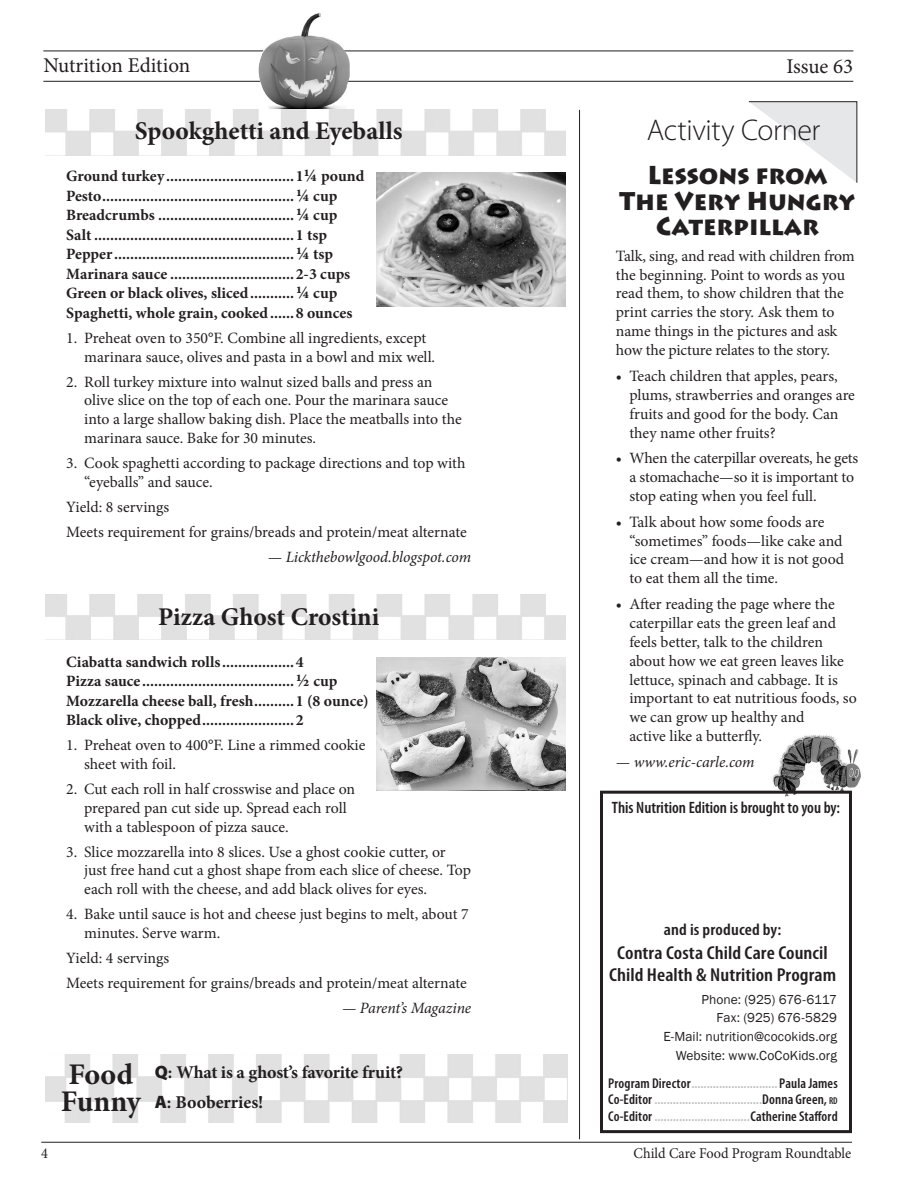
<style>
.page{position:relative;width:918px;height:1188px;background:#fff}
.page>*{position:absolute;margin:0;border:0;box-sizing:border-box;transform-origin:0 0}
.t1{font:300 30px "Myriad Pro";letter-spacing:-.01em;color:#231f20}
.t2{font:700 30px/27px "Minion Pro";color:#231f20}
._1_recip_hed{font:700 25.5px "Minion Pro";color:#231f20}
.t3{font:900 25.5px/25.5px "Lithos Pro";color:#231f20;text-align:center;scale:.93 1}
.t4{font:21px "Minion Pro";color:#231f20}
.t5{font:600 condensed 18.75px "Myriad Pro";letter-spacing:.005em;color:#231f20;scale:1.1 1}
.Food_Funny{font:700 18px "Minion Pro";letter-spacing:-.005em;color:#231f20}
.bullets{font:600 condensed 16.5px "Myriad Pro";color:#231f20}
.bullets-2{font:600 condensed 16.5px "Myriad Pro";color:#231f20;scale:1.1 1}
.bullets-3{font:15.75px/18.9px "Minion Pro";letter-spacing:-.005em;color:#231f20}
._2_recipe{font:700 15.75px "Minion Pro";color:#231f20}
.body{font:15.75px/18.9px "Minion Pro";letter-spacing:-.005em;color:#231f20}
._3_instuctions{font:15.75px "Minion Pro";letter-spacing:-.005em;color:#231f20}
._3_instuctions-2{font:italic 15.75px "Minion Pro";letter-spacing:-.005em;color:#231f20}
.body-2{font:italic 15.75px "Minion Pro";letter-spacing:-.005em;color:#231f20}
.t6{font:15px "Minion Pro";color:#231f20;scale:.95 1}
.t7{font:600 condensed 14.25px "Myriad Pro";letter-spacing:.01em;color:#bcbdc0}
.t8{font:13.5px "Franklin Gothic";letter-spacing:.005em;color:#231f20}
.t9{font:13.35px "Franklin Gothic";letter-spacing:-.005em;color:#231f20}
.s1{font-size:18px}
.s2{font-family:"Myriad Pro";font-weight:900}
.s3{color:#231f20}
.s4{font-size:10.05px;color:#231f20}
</style>
<div class="page">
<hr style="left:41px;top:1142px;width:811px;height:1px;background:#231f20">
<hr style="left:43px;top:51px;width:810px;height:1px;background:#231f20">
<hr style="left:43px;top:81px;width:810px;height:1px;background:#231f20">
<img style="left:257px;top:13px;width:93px;height:97px">
<img style="left:754px;top:735px;width:107px;height:62px">
<img style="left:377px;top:173px;width:189px;height:133px">
<svg style="left:748px;top:101px;width:110px;height:82px"></svg>
<img style="left:45px;top:1055px;width:522px;height:67px">
<hr style="left:579px;top:110px;width:1px;height:1029px;background:#231f20">
<img style="left:45px;top:594px;width:521px;height:46px">
<img style="left:45px;top:110px;width:521px;height:45px">
<img style="left:377px;top:657px;width:189px;height:134px">
<div style="left:600px;top:791px;width:252px;height:342px;border:3px solid #231f20"></div>
<h3 class="t4" style="left:43px;top:51px;width:148px">Nutrition Edition</h3>
<p class="_1_recip_hed" style="left:135px;top:113px;width:269px">Spookghetti and Eyeballs</p>
<p class="_2_recipe" style="left:66px;top:165px;width:300px">Ground turkey................................1<span class="s1">¼</span> pound</p>
<p class="_2_recipe" style="left:66px;top:185px;width:273px">Pesto................................................<span class="s1">¼</span> cup</p>
<p class="_2_recipe" style="left:66px;top:204px;width:273px">Breadcrumbs ..................................<span class="s1">¼</span> cup</p>
<p class="_2_recipe" style="left:66px;top:224px;width:262px">Salt ..................................................1 tsp</p>
<p class="_2_recipe" style="left:66px;top:243px;width:268px">Pepper .............................................<span class="s1">¼</span> tsp</p>
<p class="_2_recipe" style="left:66px;top:263px;width:286px">Marinara sauce ...............................2-3 cups</p>
<p class="_2_recipe" style="left:66px;top:282px;width:273px">Green or black olives, sliced...........<span class="s1">¼</span> cup</p>
<p class="_2_recipe" style="left:66px;top:302px;width:288px">Spaghetti, whole grain, cooked......8 ounces</p>
<p class="bullets-3" style="left:84px;top:328px;width:352px;text-indent:-18px">1. Preheat oven to 350°F. Combine all ingredients, except marinara sauce, olives and pasta in a bowl and mix well.</p>
<p class="bullets-3" style="left:84px;top:372px;width:379px;text-indent:-18px">2. Roll turkey mixture into walnut sized balls and press an olive slice on the top of each one. Pour the marinara sauce into a large shallow baking dish. Place the meatballs into the marinara sauce. Bake for 30 minutes.</p>
<p class="bullets-3" style="left:84px;top:454px;width:383px;text-indent:-18px">3. Cook spaghetti according to package directions and top with “eyeballs” and sauce.</p>
<p class="_3_instuctions" style="left:66px;top:496px;width:104px">Yield: 8 servings</p>
<p class="_3_instuctions" style="left:66px;top:521px;width:402px">Meets requirement for grains/breads and protein/meat alternate</p>
<p class="_3_instuctions-2" style="left:268px;top:546px;width:205px">— Lickthebowlgood.blogspot.com</p>
<p class="_1_recip_hed" style="left:158px;top:599px;width:223px">Pizza Ghost Crostini</p>
<p class="_2_recipe" style="left:66px;top:651px;width:239px">Ciabatta sandwich rolls..................4</p>
<p class="_2_recipe" style="left:66px;top:670px;width:273px">Pizza sauce ......................................<span class="s1">½</span> cup</p>
<p class="_2_recipe" style="left:66px;top:690px;width:304px">Mozzarella cheese ball, fresh..........1 (8 ounce)</p>
<p class="_2_recipe" style="left:66px;top:709px;width:239px">Black olive, chopped.......................2</p>
<p class="bullets-3" style="left:84px;top:736px;width:283px;text-indent:-18px">1. Preheat oven to 400°F. Line a rimmed cookie sheet with foil.</p>
<p class="bullets-3" style="left:84px;top:779px;width:272px;text-indent:-18px">2. Cut each roll in half crosswise and place on prepared pan cut side up. Spread each roll with a tablespoon of pizza sauce.</p>
<p class="bullets-3" style="left:84px;top:842px;width:388px;text-indent:-18px">3. Slice mozzarella into 8 slices. Use a ghost cookie cutter, or just free hand cut a ghost shape from each slice of cheese. Top each roll with the cheese, and add black olives for eyes.</p>
<p class="bullets-3" style="left:84px;top:905px;width:386px;text-indent:-18px">4. Bake until sauce is hot and cheese just begins to melt, about 7 minutes. Serve warm.</p>
<p class="_3_instuctions" style="left:66px;top:948px;width:104px">Yield: 4 servings</p>
<p class="_3_instuctions" style="left:66px;top:972px;width:402px">Meets requirement for grains/breads and protein/meat alternate</p>
<p class="_3_instuctions-2" style="left:342px;top:997px;width:131px">— Parent’s Magazine</p>
<p class="t2" style="left:61px;top:1061px;width:82px">Food<br>Funny</p>
<p class="Food_Funny" style="left:155px;top:1060px;width:250px"><span class="s2">Q</span>: What is a ghost’s favorite fruit?</p>
<p class="Food_Funny" style="left:155px;top:1090px;width:110px"><span class="s2">A</span>: Booberries!</p>
<h3 class="t4" style="left:786px;top:52px;width:68px">Issue 63</h3>
<p class="t1" style="left:647px;top:112px;width:175px">Activity Corner</p>
<p class="t3" style="left:620px;top:163px;width:255px">Lessons from<br>The Very Hungry<br>Caterpillar</p>
<p class="body" style="left:616px;top:246px;width:240px">Talk, sing, and read with children from the beginning. Point to words as you read them, to show children that the print carries the story. Ask them to name things in the pictures and ask how the picture relates to the story.</p>
<p class="bullets-3" style="left:629px;top:366px;width:227px;text-indent:-14px">• Teach children that apples, pears, plums, strawberries and oranges are fruits and good for the body. Can they name other fruits?</p>
<p class="bullets-3" style="left:629px;top:449px;width:230px;text-indent:-14px">• When the caterpillar overeats, he gets a stomachache—so it is important to stop eating when you feel full.</p>
<p class="bullets-3" style="left:629px;top:512px;width:216px;text-indent:-14px">• Talk about how some foods are “sometimes” foods—like cake and ice cream—and how it is not good to eat them all the time.</p>
<p class="bullets-3" style="left:629px;top:595px;width:229px;text-indent:-14px">• After reading the page where the caterpillar eats the green leaf and feels better, talk to the children about how we eat green leaves like lettuce, spinach and cabbage. It is important to eat nutritious foods, so we can grow up healthy and<br>active like a butterfly.</p>
<p class="body-2" style="left:616px;top:751px;width:140px">— www.eric-carle.com</p>
<p class="bullets" style="left:612px;top:797px;width:230px">This Nutrition Edition is brought to you by:</p>
<p class="bullets-2" style="left:664px;top:919px;width:108px">and is produced by:</p>
<p class="t5" style="left:617px;top:942px;width:193px">Contra Costa Child Care Council</p>
<p class="t5" style="left:609px;top:963px;width:208px">Child Health &amp; Nutrition Program</p>
<p class="t9" style="left:701px;top:991px;width:137px">Phone: (925) 676-6117</p>
<p class="t9" style="left:717px;top:1010px;width:122px">Fax: (925) 676-5829</p>
<p class="t8" style="left:663px;top:1028px;width:175px">E-Mail: nutrition@cocokids.org</p>
<p class="t8" style="left:676px;top:1047px;width:163px">Website: www.CoCoKids.org</p>
<p class="t7" style="left:608px;top:1074px;width:231px"><span class="s3">Program Director</span>............................ <span class="s3">Paula James</span></p>
<p class="t7" style="left:608px;top:1091px;width:231px"><span class="s3">Co-Editor</span> ...................................<span class="s3">Donna Green,</span> <span class="s4">rd</span></p>
<p class="t7" style="left:608px;top:1107px;width:231px"><span class="s3">Co-Editor</span> ...............................<span class="s3">Catherine Stafford</span></p>
<p class="t6" style="left:41px;top:1143px;width:9px">4</p>
<p class="t6" style="left:634px;top:1143px;width:231px">Child Care Food Program Roundtable</p>
</div>
